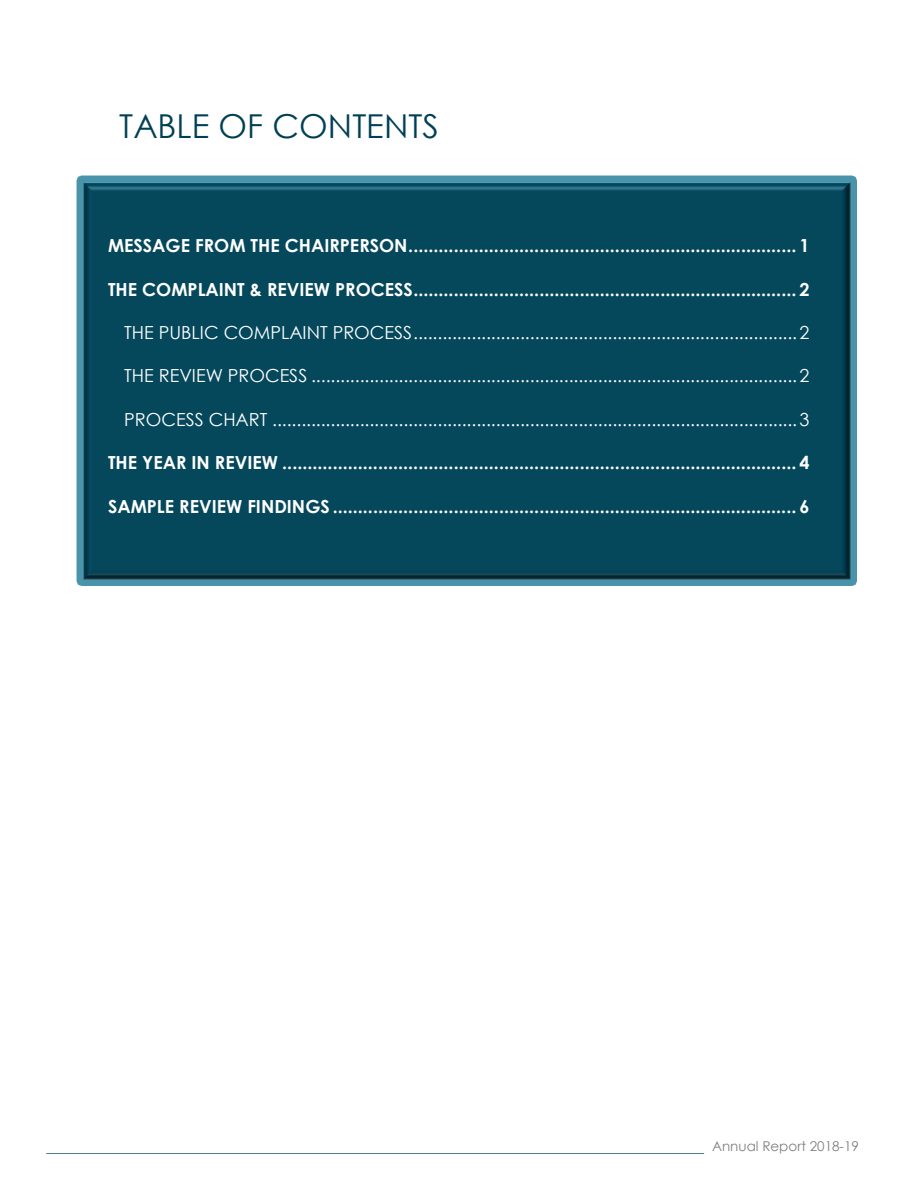
<style>
.page{position:relative;width:918px;height:1188px;background:#fff}
.page>*{position:absolute;margin:0;border:0;box-sizing:border-box;transform-origin:0 0}
.t1{font:33px "Century Gothic";color:#004054}
.t2{font:700 18px "Century Gothic";color:#fff}
.t3{font:18px "Century Gothic";color:#fff}
.t4{font:13.5px "Century Gothic";color:#808080}
</style>
<div class="page">
<img style="left:77px;top:176px;width:780px;height:410px">
<hr style="left:46px;top:1153px;width:658px;height:1px;background:#0e4e5f">
<h1 class="t1" style="left:119px;top:105px;width:321px">TABLE OF CONTENTS</h1>
<p class="t2" style="left:108px;top:234px;width:703px">MESSAGE FROM THE CHAIRPERSON............................................................................. 1</p>
<p class="t2" style="left:108px;top:277px;width:703px">THE COMPLAINT &amp; REVIEW PROCESS............................................................................ 2</p>
<p class="t3" style="left:124px;top:321px;width:687px">THE PUBLIC COMPLAINT PROCESS ............................................................................... 2</p>
<p class="t3" style="left:124px;top:364px;width:687px">THE REVIEW PROCESS .................................................................................................... 2</p>
<p class="t3" style="left:124px;top:408px;width:687px">PROCESS CHART ............................................................................................................ 3</p>
<p class="t2" style="left:108px;top:451px;width:703px">THE YEAR IN REVIEW ...................................................................................................... 4</p>
<p class="t2" style="left:108px;top:494px;width:703px">SAMPLE REVIEW FINDINGS ............................................................................................ 6</p>
<p class="t4" style="left:712px;top:1137px;width:149px">Annual Report 2018-19</p>
</div>
